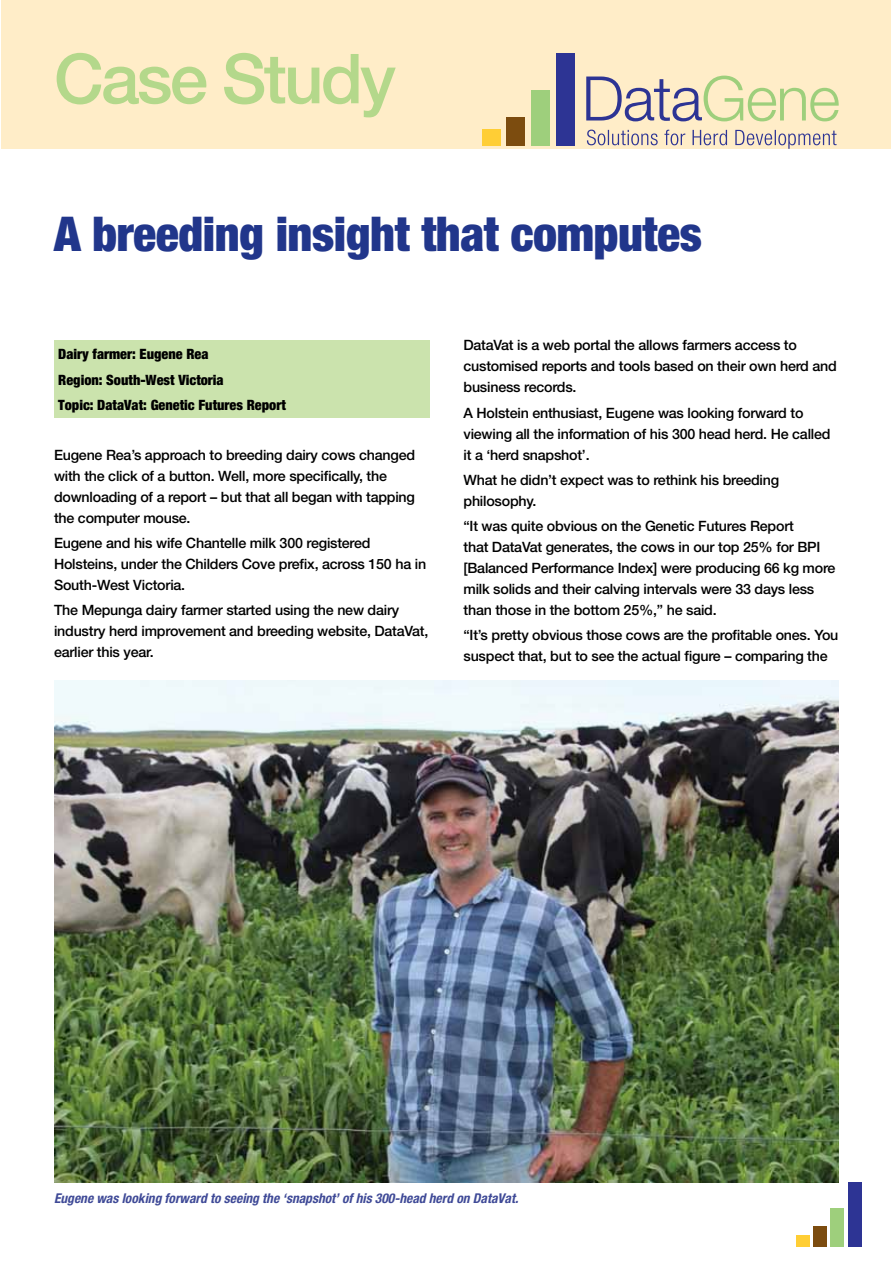
<style>
.page{position:relative;width:893px;height:1263px;background:#fff}
.page>*{position:absolute;margin:0;border:0;box-sizing:border-box;transform-origin:0 0}
.t1{font:500 69px "Helvetica Neue LT Std";letter-spacing:-.04em;color:#b4d88b}
.t2{font:900 condensed 48px "HN";letter-spacing:-.01em;color:#21368b}
.t3{font:500 14.25px/21px "Helvetica Neue LT Std";letter-spacing:-.015em;color:#000}
.t4{font:900 condensed 14.25px/25.2px "HN";color:#000}
.t5{font:italic 700 condensed 13.5px "HN";color:#3f4a97}
</style>
<div class="page">
<div style="left:813px;top:1226px;width:13px;height:20px;background:#7c4c0f"></div>
<div style="left:831px;top:1208px;width:13px;height:38px;background:#9ecf7c"></div>
<div style="left:848px;top:1182px;width:13px;height:64px;background:#2d3494"></div>
<div style="left:796px;top:1235px;width:13px;height:11px;background:#ffce35"></div>
<div style="left:1px;top:0;width:890px;height:149px;background:#ffedc8"></div>
<svg style="left:586px;top:76px;width:253px;height:45px"></svg>
<svg style="left:587px;top:130px;width:249px;height:19px"></svg>
<div style="left:507px;top:117px;width:18px;height:29px;background:#7c4c0f"></div>
<div style="left:531px;top:91px;width:19px;height:55px;background:#9ecf7c"></div>
<div style="left:556px;top:54px;width:19px;height:92px;background:#2d3494"></div>
<div style="left:482px;top:130px;width:19px;height:16px;background:#ffce35"></div>
<img style="left:54px;top:680px;width:785px;height:502px">
<div style="left:54px;top:340px;width:375px;height:78px;background:#cbe3ad"></div>
<h1 class="t1" style="left:54px;top:38px;width:343px">Case Study</h1>
<h2 class="t2" style="left:54px;top:205px;width:649px">A breeding insight that computes</h2>
<p class="t4" style="left:58px;top:341px;width:229px">Dairy farmer: Eugene Rea<br>Region: South-West Victoria<br>Topic: DataVat: Genetic Futures Report</p>
<p class="t3" style="left:54px;top:444px;width:363px">Eugene Rea’s approach to breeding dairy cows changed with the click of a button. Well, more specifically, the downloading of a report – but that all began with tapping the computer mouse.</p>
<p class="t3" style="left:54px;top:532px;width:374px">Eugene and his wife Chantelle milk 300 registered<br>Holsteins, under the Childers Cove prefix, across 150 ha in<br>South-West Victoria.</p>
<p class="t3" style="left:54px;top:599px;width:376px">The Mepunga dairy farmer started using the new dairy industry herd improvement and breeding website, DataVat, earlier this year.</p>
<p class="t3" style="left:463px;top:335px;width:375px">DataVat is a web portal the allows farmers access to customised reports and tools based on their own herd and business records.</p>
<p class="t3" style="left:463px;top:402px;width:368px">A Holstein enthusiast, Eugene was looking forward to viewing all the information of his 300 head herd. He called it a ‘herd snapshot’.</p>
<p class="t3" style="left:463px;top:469px;width:317px">What he didn’t expect was to rethink his breeding philosophy.</p>
<p class="t3" style="left:463px;top:515px;width:374px">“It was quite obvious on the Genetic Futures Report<br>that DataVat generates, the cows in our top 25% for BPI [Balanced Performance Index] were producing 66 kg more milk solids and their calving intervals were 33 days less than those in the bottom 25%,” he said.</p>
<p class="t3" style="left:463px;top:625px;width:376px">“It’s pretty obvious those cows are the profitable ones. You suspect that, but to see the actual figure – comparing the</p>
<p class="t5" style="left:54px;top:1190px;width:466px">Eugene was looking forward to seeing the ‘snapshot’ of his 300-head herd on DataVat.</p>
</div>
